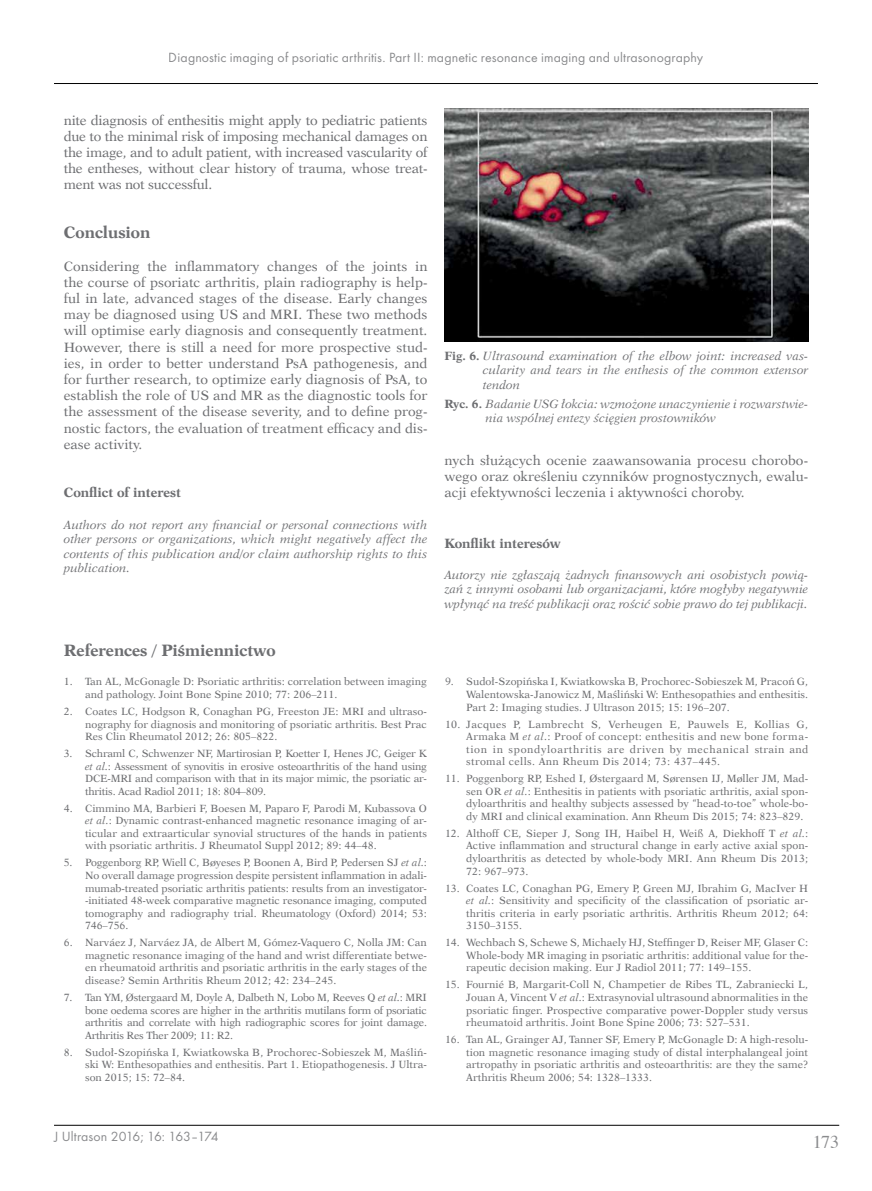
<style>
.page{position:relative;width:872px;height:1191px;background:#fff}
.page>*{position:absolute;margin:0;border:0;box-sizing:border-box;transform-origin:0 0}
.t1{font:18px "Times";color:#6d6e71}
.t2{font:700 16.5px "Dutch 823 EU";color:#6d6e71}
.t3{font:13.8px "Futura TCE";letter-spacing:.01em;color:#6d6e71}
.t4{font:13.5px/16.2px "Dutch 823 EU";color:#6d6e71;text-align:justify}
.t5{font:700 13.5px "Dutch 823 EU";color:#6d6e71}
.t6{font:italic 12px/14.4px "Dutch 823 EU";color:#6d6e71;text-align:justify}
.t7{font:10.5px/12.6px "Dutch 823 EU";color:#6d6e71;text-align:justify}
.s1{font-style:italic}
.s2{font-weight:700;font-style:normal}
</style>
<div class="page">
<hr style="left:54px;top:1125px;width:785px;height:1px;background:#000">
<hr style="left:54px;top:83px;width:764px;height:1px;background:#000">
<img style="left:444px;top:108px;width:364px;height:233px">
<h3 class="t3" style="left:169px;top:49px;width:536px">Diagnostic imaging of psoriatic arthritis. Part II: magnetic resonance imaging and ultrasonography</h3>
<p class="t4" style="left:64px;top:112px;width:365px">nite diagnosis of enthesitis might apply to pediatric patients due to the minimal risk of imposing mechanical damages on the image, and to adult patient, with increased vascularity of the entheses, without clear history of trauma, whose treat&shy;ment was not successful.</p>
<h2 class="t2" style="left:64px;top:222px;width:88px">Conclusion</h2>
<p class="t4" style="left:64px;top:258px;width:365px">Considering the inflammatory changes of the joints in the course of psoriatc arthritis, plain radiography is help&shy;ful in late, advanced stages of the disease. Early changes may be diagnosed using US and MRI. These two methods will optimise early diagnosis and consequently treatment.<br>However, there is still a need for more prospective stud&shy;ies, in order to better understand PsA pathogenesis, and for further research, to optimize early diagnosis of PsA, to establish the role of US and MR as the diagnostic tools for the assessment of the disease severity, and to define prog&shy;nostic factors, the evaluation of treatment efficacy and dis&shy;ease activity.</p>
<p class="t5" style="left:64px;top:484px;width:119px">Conflict of interest</p>
<p class="t6" style="left:64px;top:517px;width:365px">Authors do not report any financial or personal connections with other persons or organizations, which might negatively affect the contents of this publication and/or claim authorship rights to this publication.</p>
<h2 class="t2" style="left:64px;top:640px;width:213px">References / Piśmiennictwo</h2>
<p class="t7" style="left:85px;top:675px;width:343px;text-indent:-21px">1. Tan AL, McGonagle D: Psoriatic arthritis: correlation between imaging and pathology. Joint Bone Spine 2010; 77: 206–211.</p>
<p class="t7" style="left:85px;top:705px;width:343px;text-indent:-21px">2. Coates LC, Hodgson R, Conaghan PG, Freeston JE: MRI and ultraso&shy;nography for diagnosis and monitoring of psoriatic arthritis. Best Prac Res Clin Rheumatol 2012; 26: 805–822.</p>
<p class="t7" style="left:85px;top:747px;width:343px;text-indent:-21px">3. Schraml C, Schwenzer NF, Martirosian P, Koetter I, Henes JC, Geiger K <span class="s1">et al.</span>: Assessment of synovitis in erosive osteoarthritis of the hand using DCE-MRI and comparison with that in its major mimic, the psoriatic ar&shy;thritis. Acad Radiol 2011; 18: 804–809.</p>
<p class="t7" style="left:85px;top:802px;width:343px;text-indent:-21px">4. Cimmino MA, Barbieri F, Boesen M, Paparo F, Parodi M, Kubassova O <span class="s1">et al.</span>: Dynamic contrast-enhanced magnetic resonance imaging of ar&shy;ticular and extraarticular synovial structures of the hands in patients with psoriatic arthritis. J Rheumatol Suppl 2012; 89: 44–48.</p>
<p class="t7" style="left:85px;top:856px;width:343px;text-indent:-21px">5. Poggenborg RP, Wiell C, Bøyeses P, Boonen A, Bird P, Pedersen SJ <span class="s1">et al.</span>:<br>No overall damage progression despite persistent inflammation in adali&shy;mumab-treated psoriatic arthritis patients: results from an investigator--initiated 48-week comparative magnetic resonance imaging, computed tomography and radiography trial. Rheumatology (Oxford) 2014; 53:<br>746–756.</p>
<p class="t7" style="left:85px;top:936px;width:343px;text-indent:-21px">6. Narváez J, Narváez JA, de Albert M, Gómez-Vaquero C, Nolla JM: Can magnetic resonance imaging of the hand and wrist differentiate betwe&shy;en rheumatoid arthritis and psoriatic arthritis in the early stages of the disease? Semin Arthritis Rheum 2012; 42: 234–245.</p>
<p class="t7" style="left:85px;top:991px;width:343px;text-indent:-21px">7. Tan YM, Østergaard M, Doyle A, Dalbeth N, Lobo M, Reeves Q <span class="s1">et al.</span>: MRI bone oedema scores are higher in the arthritis mutilans form of psoriatic arthritis and correlate with high radiographic scores for joint damage.<br>Arthritis Res Ther 2009; 11: R2.</p>
<p class="t7" style="left:85px;top:1045px;width:343px;text-indent:-21px">8. Sudoł-Szopińska I, Kwiatkowska B, Prochorec-Sobieszek M, Maśliń&shy;ski W: Enthesopathies and enthesitis. Part 1. Etiopathogenesis. J Ultra&shy;son 2015; 15: 72–84.</p>
<p class="t6" style="left:483px;top:349px;width:327px;text-indent:-38px"><span class="s2">Fig. 6.</span> Ultrasound examination of the elbow joint: increased vas&shy;cularity and tears in the enthesis of the common extensor tendon</p>
<p class="t6" style="left:485px;top:396px;width:324px;text-indent:-41px"><span class="s2">Ryc. 6.</span> Badanie USG łokcia: wzmożone unaczynienie i rozwarstwie&shy;nia wspólnej entezy ścięgien prostowników</p>
<p class="t4" style="left:444px;top:452px;width:365px">nych służących ocenie zaawansowania procesu chorobo&shy;wego oraz określeniu czynników prognostycznych, ewalu&shy;acji efektywności leczenia i aktywności choroby.</p>
<p class="t5" style="left:444px;top:534px;width:118px">Konflikt interesów</p>
<p class="t6" style="left:444px;top:568px;width:365px">Autorzy nie zgłaszają żadnych finansowych ani osobistych powią&shy;zań z innymi osobami lub organizacjami, które mogłyby negatywnie wpłynąć na treść publikacji oraz rościć sobie prawo do tej publikacji.</p>
<p class="t7" style="left:466px;top:675px;width:343px;text-indent:-21px">9. Sudoł-Szopińska I, Kwiatkowska B, Prochorec-Sobieszek M, Pracoń G, Walentowska-Janowicz M, Maśliński W: Enthesopathies and enthesitis.<br>Part 2: Imaging studies. J Ultrason 2015; 15: 196–207.</p>
<p class="t7" style="left:466px;top:717px;width:343px;text-indent:-21px">10. Jacques P, Lambrecht S, Verheugen E, Pauwels E, Kollias G, Armaka M <span class="s1">et al.</span>: Proof of concept: enthesitis and new bone forma&shy;tion in spondyloarthritis are driven by mechanical strain and stromal cells. Ann Rheum Dis 2014; 73: 437–445.</p>
<p class="t7" style="left:466px;top:772px;width:343px;text-indent:-21px">11. Poggenborg RP, Eshed I, Østergaard M, Sørensen IJ, Møller JM, Mad&shy;sen OR <span class="s1">et al.</span>: Enthesitis in patients with psoriatic arthritis, axial spon&shy;dyloarthritis and healthy subjects assessed by “head-to-toe” whole-bo&shy;dy MRI and clinical examination. Ann Rheum Dis 2015; 74: 823–829.</p>
<p class="t7" style="left:466px;top:827px;width:343px;text-indent:-21px">12. Althoff CE, Sieper J, Song IH, Haibel H, Weiß A, Diekhoff T <span class="s1">et al.</span>:<br>Active inflammation and structural change in early active axial spon&shy;dyloarthritis as detected by whole-body MRI. Ann Rheum Dis 2013; 72: 967–973.</p>
<p class="t7" style="left:466px;top:881px;width:343px;text-indent:-21px">13. Coates LC, Conaghan PG, Emery P, Green MJ, Ibrahim G, MacIver H <span class="s1">et al.</span>: Sensitivity and specificity of the classification of psoriatic ar&shy;thritis criteria in early psoriatic arthritis. Arthritis Rheum 2012; 64:<br>3150–3155.</p>
<p class="t7" style="left:466px;top:936px;width:343px;text-indent:-21px">14. Wechbach S, Schewe S, Michaely HJ, Steffinger D, Reiser MF, Glaser C:<br>Whole-body MR imaging in psoriatic arthritis: additional value for the&shy;rapeutic decision making. Eur J Radiol 2011; 77: 149–155.</p>
<p class="t7" style="left:466px;top:978px;width:343px;text-indent:-21px">15. Fournié B, Margarit-Coll N, Champetier de Ribes TL, Zabraniecki L, Jouan A, Vincent V <span class="s1">et al.</span>: Extrasynovial ultrasound abnormalities in the psoriatic finger. Prospective comparative power-Doppler study versus rheumatoid arthritis. Joint Bone Spine 2006; 73: 527–531.</p>
<p class="t7" style="left:466px;top:1033px;width:343px;text-indent:-21px">16. Tan AL, Grainger AJ, Tanner SF, Emery P, McGonagle D: A high-resolu&shy;tion magnetic resonance imaging study of distal interphalangeal joint artropathy in psoriatic arthritis and osteoarthritis: are they the same?<br>Arthritis Rheum 2006; 54: 1328–1333.</p>
<h3 class="t3" style="left:54px;top:1128px;width:166px">J Ultrason 2016; 16: 163–174</h3>
<h1 class="t1" style="left:812px;top:1125px;width:28px">173</h1>
</div>
